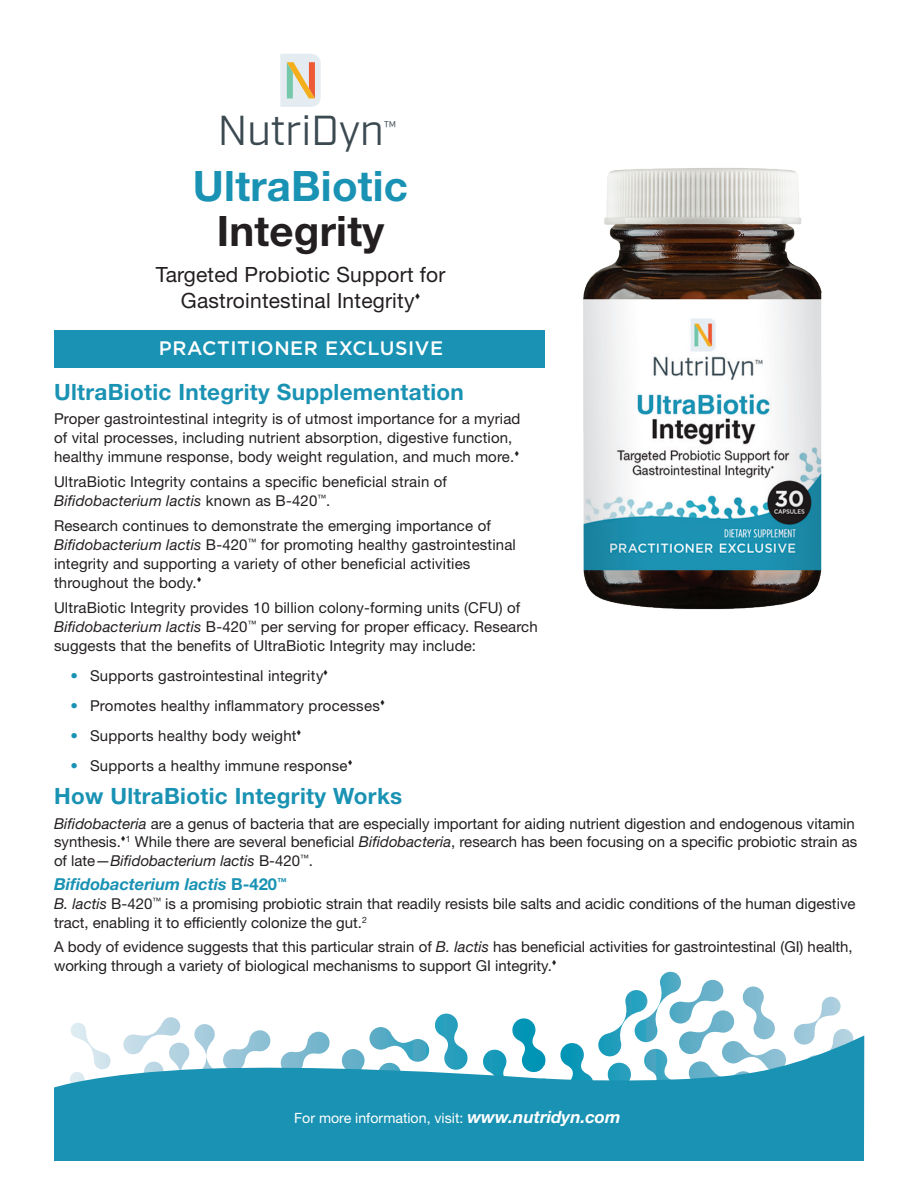
<style>
.page{position:relative;width:918px;height:1188px;background:#fff}
.page>*{position:absolute;margin:0;border:0;box-sizing:border-box;transform-origin:0 0}
.t1{font:700 42px "Helvetica Neue LT Std";letter-spacing:.005em;color:#1992b3}
.t2{font:700 42px "Helvetica Neue LT Std";letter-spacing:.005em;color:#231f20}
.t3{font:41.85px "Industry";color:#3b4951}
.t4{font:700 22.5px "Helvetica Neue LT Std";letter-spacing:.015em;color:#1992b3}
.t5{font:21px "Helvetica Neue LT Std";letter-spacing:.01em;color:#231f20}
.t6{font:500 19.5px "Gotham";letter-spacing:.03em;color:#fff}
.t7{font:16.95px "Industry";color:#3b4951}
.t8{font:italic 700 16.5px "Helvetica Neue LT Std";color:#1992b3}
.t9{font:15px/18.8px "Helvetica Neue LT Std";letter-spacing:.01em;color:#231f20}
.t10{font:14.1px "Helvetica Neue LT Std";color:#fff}
.s1{font-style:italic}
.s2{color:#1992b3}
.s3{font-style:normal}
.s4{font-weight:700;font-style:italic;font-size:16.95px}
</style>
<div class="page">
<svg style="left:70px;top:1023px;width:17px;height:12px"></svg>
<svg style="left:131px;top:972px;width:734px;height:163px"></svg>
<div style="left:54px;top:330px;width:490px;height:38px;background:#1992b3"></div>
<svg style="left:54px;top:1035px;width:810px;height:126px;fill:#1992b3"></svg>
<img style="left:583px;top:168px;width:239px;height:442px">
<svg style="left:280px;top:54px;width:41px;height:53px"></svg>
<h2 class="t3" style="left:218px;top:106px;width:167px">NutriDyn</h2>
<p class="t7" style="left:384px;top:117px;width:14px">™</p>
<p class="t1" style="left:193px;top:160px;width:217px">UltraBiotic</p>
<p class="t2" style="left:217px;top:205px;width:169px">Integrity</p>
<p class="t5" style="left:156px;top:262px;width:291px">Targeted Probiotic Support for</p>
<p class="t5" style="left:181px;top:288px;width:235px">Gastrointestinal Integrity</p>
<p class="t6" style="left:159px;top:337px;width:286px">PRACTITIONER EXCLUSIVE</p>
<p class="t4" style="left:54px;top:378px;width:411px">UltraBiotic Integrity Supplementation</p>
<p class="t9" style="left:54px;top:409px;width:468px">Proper gastrointestinal integrity is of utmost importance for a myriad of vital processes, including nutrient absorption, digestive function, healthy immune response, body weight regulation, and much more.</p>
<p class="t9" style="left:54px;top:472px;width:395px">UltraBiotic Integrity contains a specific beneficial strain of<br><span class="s1">Bifidobacterium lactis</span> known as B-420<sup>™</sup>.</p>
<p class="t9" style="left:54px;top:517px;width:463px">Research continues to demonstrate the emerging importance of <span class="s1">Bifidobacterium lactis</span> B-420<sup>™</sup> for promoting healthy gastrointestinal integrity and supporting a variety of other beneficial activities throughout the body.</p>
<p class="t9" style="left:54px;top:598px;width:485px">UltraBiotic Integrity provides 10 billion colony-forming units (CFU) of<br><span class="s1">Bifidobacterium lactis</span> B-420<sup>™</sup> per serving for proper efficacy. Research suggests that the benefits of UltraBiotic Integrity may include:</p>
<p class="t9" style="left:70px;top:666px;width:255px"><span class="s2">•</span> Supports gastrointestinal integrity</p>
<p class="t9" style="left:70px;top:696px;width:311px"><span class="s2">•</span> Promotes healthy inflammatory processes</p>
<p class="t9" style="left:70px;top:726px;width:228px"><span class="s2">•</span> Supports healthy body weight</p>
<p class="t9" style="left:70px;top:756px;width:279px"><span class="s2">•</span> Supports a healthy immune response</p>
<p class="t4" style="left:54px;top:783px;width:350px">How UltraBiotic Integrity Works</p>
<p class="t9" style="left:54px;top:814px;width:805px"><span class="s1">Bifidobacteria</span> are a genus of bacteria that are especially important for aiding nutrient digestion and endogenous vitamin synthesis.▼<sup>1</sup> While there are several beneficial <span class="s1">Bifidobacteria</span>, research has been focusing on a specific probiotic strain as of late—<span class="s1">Bifidobacterium lactis</span> B-420<sup>™</sup>.</p>
<p class="t8" style="left:54px;top:874px;width:234px">Bifidobacterium lactis <span class="s3">B-420</span><sup>™</sup></p>
<p class="t9" style="left:54px;top:894px;width:803px"><span class="s1">B. lactis</span> B-420<sup>™</sup> is a promising probiotic strain that readily resists bile salts and acidic conditions of the human digestive tract, enabling it to efficiently colonize the gut.<sup>2</sup></p>
<p class="t9" style="left:54px;top:937px;width:800px">A body of evidence suggests that this particular strain of <span class="s1">B. lactis</span> has beneficial activities for gastrointestinal (GI) health, working through a variety of biological mechanisms to support GI integrity.</p>
<p class="t10" style="left:294px;top:1110px;width:328px">For more information, visit: <span class="s4">www.nutridyn.com</span></p>
</div>
